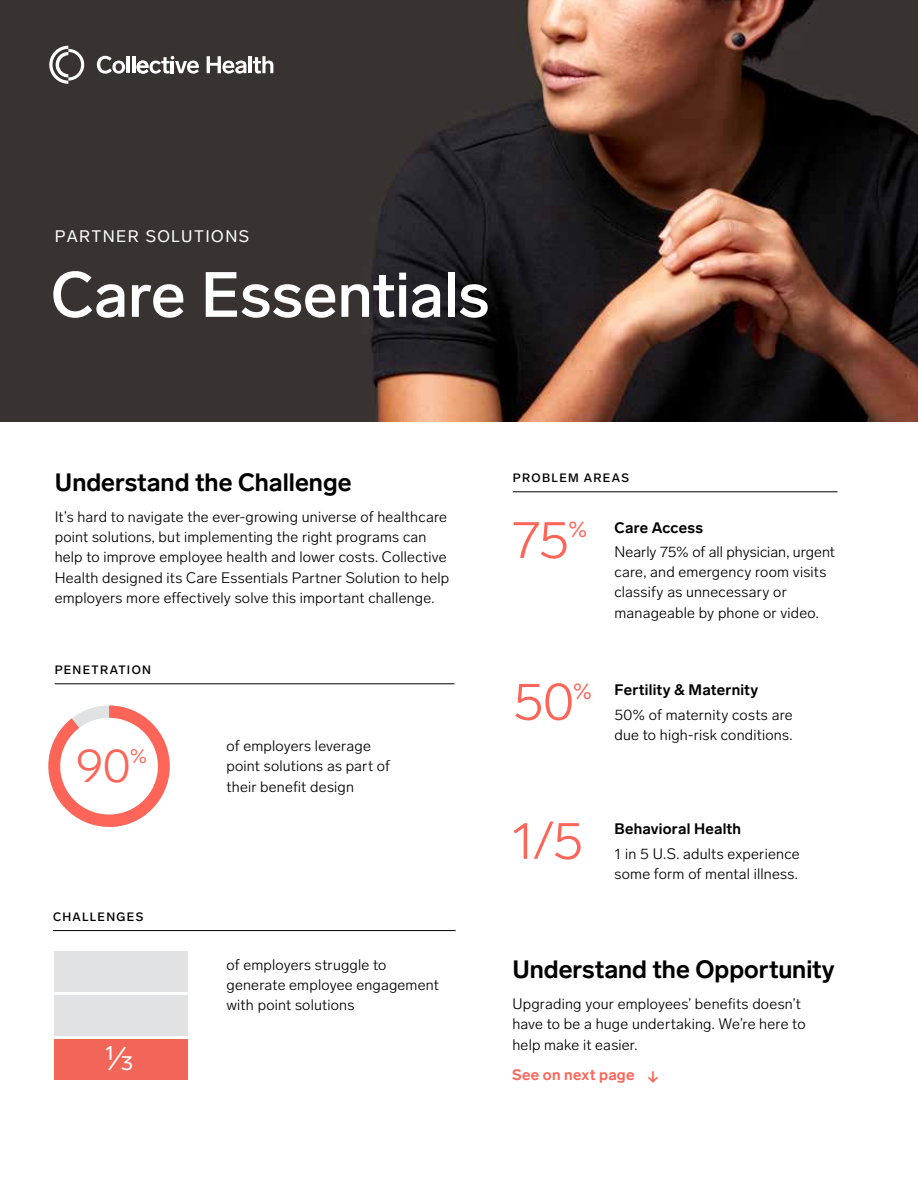
<style>
.page{position:relative;width:918px;height:1188px;background:#fff}
.page>*{position:absolute;margin:0;border:0;box-sizing:border-box;transform-origin:0 0}
.t1{font:500 63px "Lab Grotesque";letter-spacing:-.005em;color:#fff}
.t2{font:300 52.5px "Lab Grotesque";color:#fc6558}
.t3{font:300 47.25px "Lab Grotesque";color:#fc6558}
.t4{font:300 33.75px "Lab Grotesque";color:#fff}
.t5{font:700 24.75px "Lab Grotesque";color:#000}
.t6{font:22.5px "Lab Grotesque";color:#fc6558}
.t7{font:20.25px "Lab Grotesque";color:#fc6558}
.t8{font:16.5px "Lab Grotesque";letter-spacing:.08em;color:#fff}
.t9{font:300 15px/20.2px "Lab Grotesque";letter-spacing:.015em;color:#000}
.t10{font:700 15px "Lab Grotesque";letter-spacing:.015em;color:#000}
.t11{font:700 15px "Lab Grotesque";letter-spacing:.02em;color:#fc6558}
.t12{font:500 12px "Lab Grotesque";letter-spacing:.11em;color:#000}
.s1{font-weight:400;font-size:22.5px;color:#fc6558}
.s2{color:#f2665a}
</style>
<div class="page">
<img style="left:0;top:0;width:918px;height:421px">
<svg style="left:97px;top:56px;width:28px;height:18px"></svg>
<hr style="left:127px;top:56px;width:3px;height:17px;background:#fff">
<hr style="left:132px;top:56px;width:3px;height:17px;background:#fff">
<svg style="left:207px;top:56px;width:39px;height:18px"></svg>
<hr style="left:248px;top:56px;width:4px;height:17px;background:#fff">
<svg style="left:253px;top:56px;width:20px;height:17px"></svg>
<svg style="left:137px;top:56px;width:62px;height:18px"></svg>
<svg style="left:49px;top:46px;width:35px;height:38px"></svg>
<div style="left:55px;top:995px;width:133px;height:41px;background:#e1e2e3"></div>
<svg style="left:48px;top:705px;width:122px;height:122px"></svg>
<div style="left:60px;top:718px;width:98px;height:97px;background:#fff;border-radius:50%"></div>
<div style="left:55px;top:1039px;width:133px;height:41px;background:#f2665a"></div>
<div style="left:55px;top:952px;width:133px;height:40px;background:#e1e2e3"></div>
<hr style="left:513px;top:492px;width:325px;height:1px;background:#000">
<hr style="left:55px;top:684px;width:399px;height:1px;background:#000">
<hr style="left:53px;top:930px;width:403px;height:1px;background:#000">
<p class="t8" style="left:55px;top:226px;width:196px">PARTNER SOLUTIONS</p>
<h1 class="t1" style="left:51px;top:257px;width:440px">Care Essentials</h1>
<h3 class="t5" style="left:55px;top:468px;width:298px">Understand the Challenge</h3>
<p class="t9" style="left:55px;top:507px;width:396px">It’s hard to navigate the ever-growing universe of healthcare point solutions, but implementing the right programs can help to improve employee health and lower costs. Collective Health designed its Care Essentials Partner Solution to help employers more effectively solve this important challenge.</p>
<p class="t12" style="left:55px;top:663px;width:98px">PENETRATION</p>
<h3 class="t3" style="left:76px;top:738px;width:56px">90</h3>
<h3 class="t7" style="left:130px;top:744px;width:19px">%</h3>
<p class="t12" style="left:53px;top:909px;width:92px">CHALLENGES</p>
<h3 class="t4" style="left:104px;top:1038px;width:31px">¹⁄3</h3>
<p class="t9" style="left:226px;top:736px;width:165px">of employers leverage point solutions as part of their benefit design</p>
<p class="t9" style="left:226px;top:955px;width:214px">of employers struggle to generate employee engagement with point solutions</p>
<p class="t12" style="left:513px;top:471px;width:118px">PROBLEM AREAS</p>
<h2 class="t2" style="left:512px;top:509px;width:59px">75</h2>
<h3 class="t6" style="left:568px;top:516px;width:21px">%</h3>
<p class="t10" style="left:615px;top:519px;width:90px">Care Access</p>
<p class="t9" style="left:615px;top:542px;width:222px">Nearly 75% of all physician, urgent care, and emergency room visits classify as unnecessary or manageable by phone or video.</p>
<h2 class="t2" style="left:513px;top:671px;width:63px">50</h2>
<p class="t10" style="left:573px;top:681px;width:187px"><span class="s1">%</span> Fertility &amp; Maternity</p>
<p class="t9" style="left:615px;top:705px;width:180px">50% of maternity costs are due to high-risk conditions.</p>
<h2 class="t2" style="left:511px;top:810px;width:74px">1/5</h2>
<p class="t10" style="left:615px;top:820px;width:128px">Behavioral Health</p>
<p class="t9" style="left:615px;top:843px;width:187px">1 in 5 U.S. adults experience some form of mental illness.</p>
<h3 class="t5" style="left:512px;top:954px;width:324px">Understand the Opportunity</h3>
<p class="t9" style="left:512px;top:994px;width:295px">Upgrading your employees’ benefits doesn’t have to be a huge undertaking. We’re here to help make it easier.</p>
<p class="t11" style="left:512px;top:1066px;width:148px">See on next page <span class="s2">↓</span></p>
</div>
